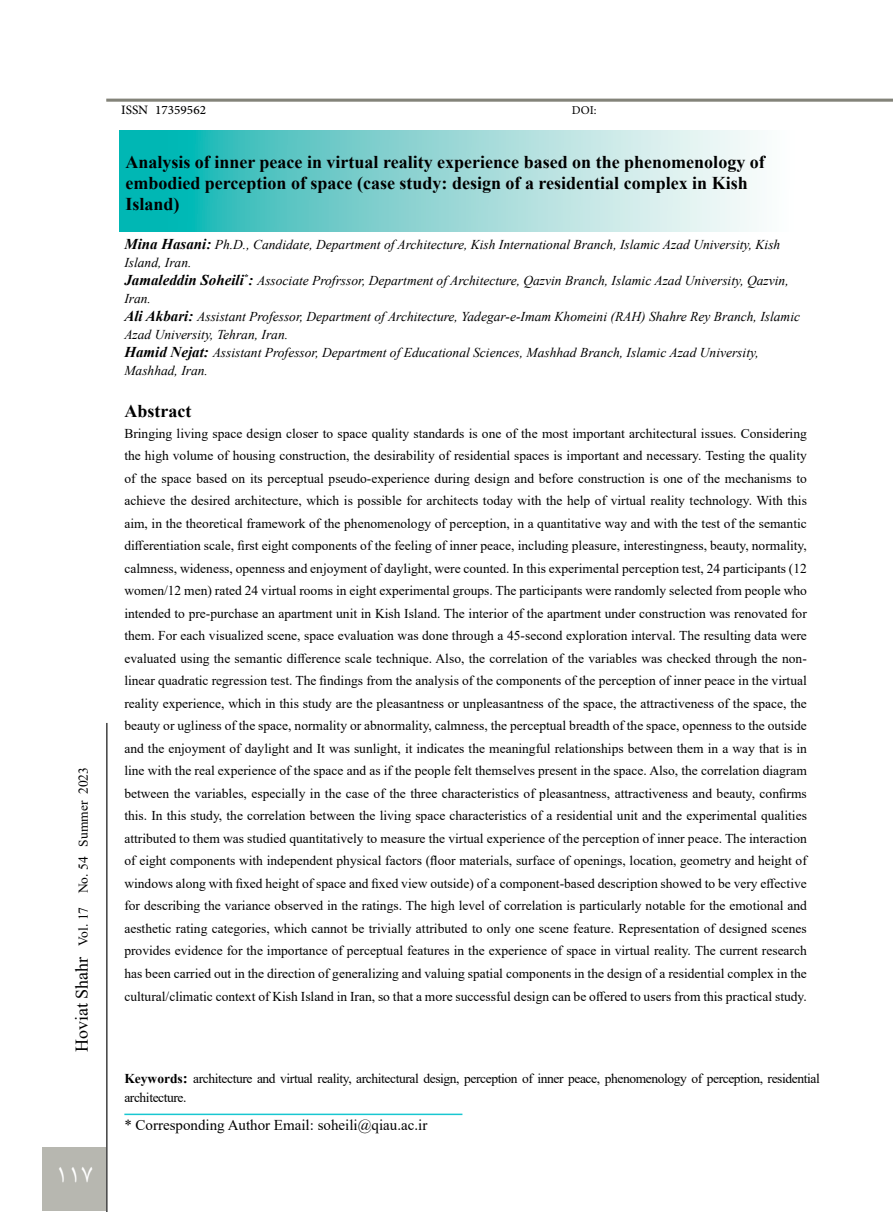
<style>
.page{position:relative;width:893px;height:1212px;background:#fff}
.page>*{position:absolute;margin:0;border:0;box-sizing:border-box;transform-origin:0 0}
.t1{font:27px "B Nazanin";letter-spacing:.1em;color:#fff}
.t2{font:19.5px "B Homa";color:#000}
.t3{font:700 18px/21px "Times New Roman";color:#000}
.t4{font:18px "Adobe Arabic";color:#000}
.t5{font:18px "Times New Roman";color:#000}
.t6{font:italic 700 15px "Times New Roman";color:#000}
.t7{font:15px "Times New Roman";color:#000}
.t8{font:15px "B Homa";color:#000}
.t9{font:700 15px "Times New Roman";color:#000}
.t10{font:13.5px/22.5px "Times New Roman";color:#000;text-align:justify}
.t11{font:italic 13.5px/18px "Times New Roman";color:#000}
.t12{font:13.5px "Times New Roman";letter-spacing:-.03em;color:#000}
.t13{font:700 13.5px "Times New Roman";color:#000}
.t14{font:12px "Minion Pro";color:#000}
.t15{font:italic 700 8.7px "Times New Roman";color:#000}
</style>
<div class="page">
<div style="left:43px;top:1147px;width:63px;height:64px;background:#b7b7b0"></div>
<hr style="left:106px;top:723px;width:1px;height:489px;background:#000">
<hr style="left:106px;top:99px;width:787px;height:3px;background:#b7b7b0">
<hr style="left:124px;top:1113px;width:338px;height:2px;background:#18c7d1">
<svg style="left:119px;top:131px;width:639px;height:101px;background:#88d6d4"></svg>
<h2 class="t2" style="left:72px;top:810px;width:74px;rotate:-90deg">شهر ت هوی</h2>
<p class="t8" style="left:76px;top:1047px;width:209px;rotate:-90deg">م/ب ه ا ر سالهجده م/ ما ر هپ نجا هوهف ت ش</p>
<p class="t10" style="left:72px;top:794px;width:28px;rotate:-90deg">2023</p>
<p class="t10" style="left:72px;top:846px;width:47px;rotate:-90deg">Summer</p>
<p class="t10" style="left:72px;top:893px;width:38px;rotate:-90deg">No. 54</p>
<p class="t10" style="left:72px;top:946px;width:40px;rotate:-90deg">Vol. 17</p>
<h3 class="t5" style="left:69px;top:1052px;width:97px;rotate:-90deg">Hoviat Shahr</h3>
<h1 class="t1" style="left:55px;top:1157px;width:39px">117</h1>
<h1 class="t1" style="left:50px;top:1163px;width:50px">117</h1>
<h3 class="t4" style="left:121px;top:97px;width:86px">ISSN 17359562</h3>
<p class="t14" style="left:572px;top:102px;width:26px">DOI:</p>
<h3 class="t3" style="left:125px;top:151px;width:641px">Analysis of inner peace in virtual reality experience based on the phenomenology of embodied perception of space (case study: design of a residential complex in Kish<br>Island(</h3>
<p class="t6" style="left:124px;top:234px;width:89px">Mina Hasani:</p>
<p class="t11" style="left:124px;top:253px;width:69px">Island, Iran.</p>
<p class="t11" style="left:215px;top:235px;width:567px">Ph D. ., Candidate, Department ofArchitecture, Kish International Branch, Islamic Azad University, Kish</p>
<p class="t15" style="left:244px;top:271px;width:6px">*</p>
<p class="t6" style="left:124px;top:270px;width:130px">Jamaleddin Soheili :</p>
<p class="t11" style="left:257px;top:271px;width:533px">Associate Profrssor, Department ofArchitecture, Qazvin Branch, Islamic Azad University, Qazvin,</p>
<p class="t11" style="left:124px;top:289px;width:28px">Iran.</p>
<p class="t11" style="left:197px;top:307px;width:604px">Assistant Professor, Department ofArchitecture, Yadegar -e- Imam Khomeini (RAH) Shahre Rey Branch, Islamic</p>
<p class="t6" style="left:124px;top:306px;width:71px">Ali Akbari:</p>
<p class="t11" style="left:213px;top:325px;width:547px;text-indent:-88px">Azad University, Tehran, Iran.<br>Assistant Professor, Department ofEducational Sciences, Mashhad Branch, Islamic Azad University,</p>
<p class="t6" style="left:124px;top:342px;width:86px">Hamid Nejat:</p>
<p class="t11" style="left:124px;top:361px;width:85px">Mashhad, Iran.</p>
<h3 class="t3" style="left:124px;top:400px;width:68px">Abstract</h3>
<p class="t10" style="left:124px;top:422px;width:684px">Bringing living space design closer to space quality standards is one of the most important architectural issues. Considering the high volume of housing construction, the desirability of residential spaces is important and necessary. Testing the quality of the space based on its perceptual pseudo-experience during design and before construction is one of the mechanisms to achieve the desired architecture, which is possible for architects today with the help of virtual reality technology. With this aim in, the theoretical framework of the phenomenology of perception in, a quantitative way and with the test of the semantic differentiation scale, first eight components of the feeling of inner peace, including pleasure, interestingness, beauty, normality, calmness, wideness, openness and enjoyment of daylight, were counted In. this experimental perception test, 24 participants )12 women/12 men) rated 24 virtual rooms in eight experimental groups. The participants were randomly selected from people who intended to pre-purchase an apartment unit in Kish Island. The interior of the apartment under construction was renovated for them. For each visualized scene, space evaluation was done through a 45-second exploration interval. The resulting data were</p>
<p class="t10" style="left:124px;top:669px;width:684px">linear quadratic regression test. The findings from the analysis of the components of the perception of inner peace in the virtual</p>
<p class="t10" style="left:124px;top:647px;width:684px">evaluated using the semantic difference scale technique. Also, the correlation of the variables was checked through the non-</p>
<p class="t10" style="left:124px;top:692px;width:684px">reality experience, which in this study are the pleasantness or unpleasantness of the space, the attractiveness of the space, the beauty or ugliness of the space, normality or abnormality, calmness, the perceptual breadth of the space, openness to the outside and the enjoyment of daylight and It was sunlight it, indicates the meaningful relationships between them in a way that is in line with the real experience of the space and as if the people felt themselves present in the space. Also, the correlation diagram between the variables, especially in the case of the three characteristics of pleasantness, attractiveness and beauty, confirms this. In this study, the correlation between the living space characteristics of a residential unit and the experimental qualities attributed to them was studied quantitatively to measure the virtual experience of the perception of inner peace. The interaction of eight components with independent physical factors (floor materials, surface of openings, location, geometry and height of windows along with fixed height of space and fixed view outside) of a component-based description showed to be very effective for describing the variance observed in the ratings. The high level of correlation is particularly notable for the emotional and aesthetic rating categories, which cannot be trivially attributed to only one scene feature. Representation of designed scenes provides evidence for the importance of perceptual features in the experience of space in virtual reality. The current research has been carried out in the direction of generalizing and valuing spatial components in the design of a residential complex in the cultural/climatic context of Kish Island in Iran, so that a more successful design can be offered to users from this practical study.</p>
<p class="t12" style="left:193px;top:1069px;width:628px">architecture and virtual reality, architectural design, perception of inner peace, phenomenology of perception, residential</p>
<p class="t13" style="left:124px;top:1069px;width:60px">Keywords</p>
<p class="t12" style="left:124px;top:1088px;width:64px">architecture.</p>
<p class="t9" style="left:183px;top:1067px;width:6px">:</p>
<p class="t7" style="left:124px;top:1114px;width:304px">* Corresponding Author Email: soheili@qiau.ac i r.</p>
</div>
